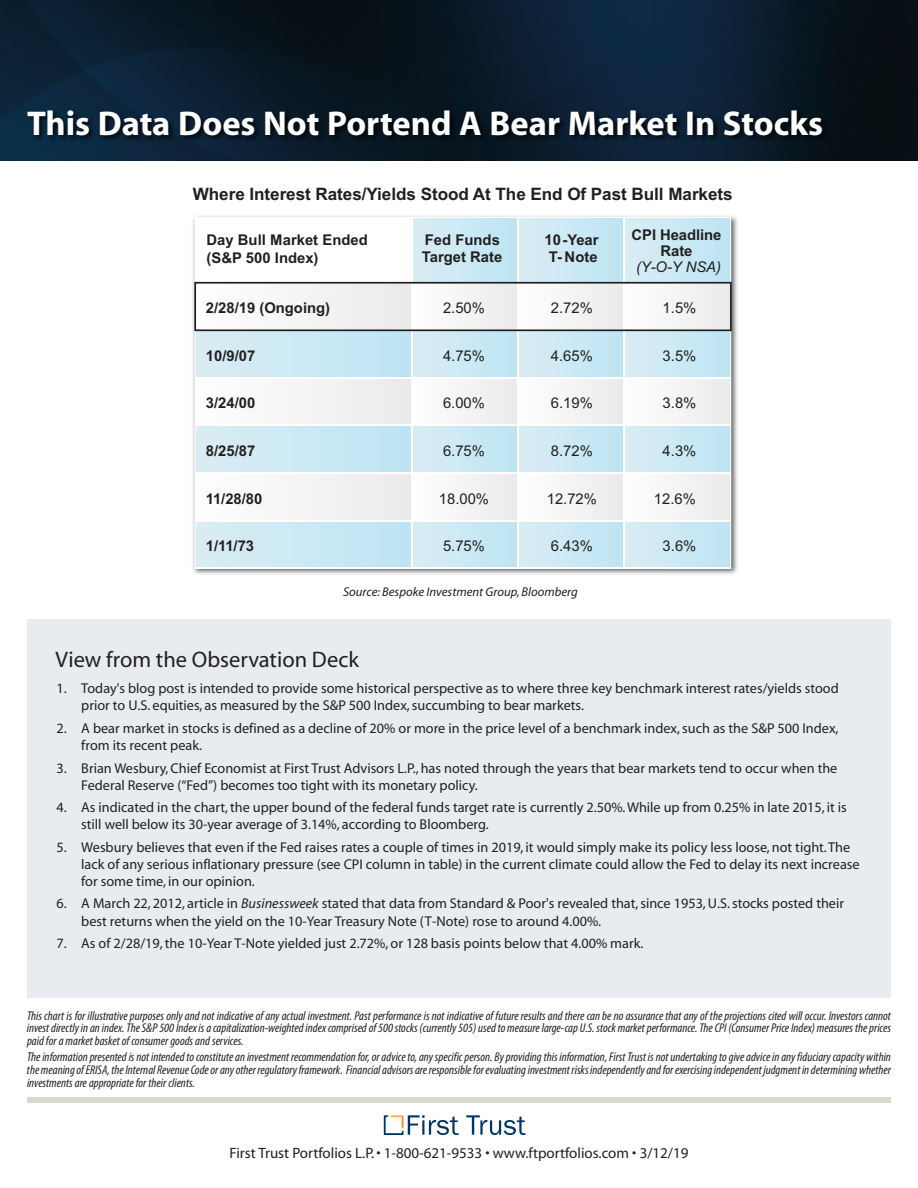
<style>
.page{position:relative;width:918px;height:1188px;background:#fff}
.page>*{position:absolute;margin:0;border:0;box-sizing:border-box;transform-origin:0 0}
.t1{font:700 34.5px "Myriad";color:#fff}
.t2{font:22.5px "Myriad";color:#231f20}
.t3{font:700 17.1px "Arial";letter-spacing:-.005em;color:#231f20}
.t4{font:15px "Myriad";color:#231f20}
.t5{font:700 14.85px/17px "Arial";color:#231f20}
.t6{font:14.85px "Arial";color:#231f20}
.t7{font:italic 14.85px "Arial";color:#231f20}
.t8{font:14.25px/17.1px "Myriad";color:#231f20}
.t9{font:italic condensed 12.75px/12.8px "Myriad Pro";color:#231f20;text-align:justify}
.t10{font:italic 12.75px "Myriad";color:#231f20}
.s1{font-style:italic}
</style>
<div class="page">
<div style="left:27px;top:620px;width:864px;height:378px;background:#e8ecf1"></div>
<img style="left:0;top:0;width:918px;height:161px">
<svg style="left:466px;top:1115px;width:60px;height:20px"></svg>
<svg style="left:384px;top:1115px;width:75px;height:20px"></svg>
<div style="left:27px;top:1097px;width:864px;height:6px;background:#dad8ca"></div>
<img style="left:21px;top:55px;width:882px;height:99px">
<img style="left:192px;top:216px;width:546px;height:359px">
<svg style="left:195px;top:217px;width:536px;height:352px"></svg>
<svg style="left:194px;top:282px;width:538px;height:49px"></svg>
<h1 class="t1" style="left:27px;top:110px;width:798px">This Data Does Not Portend A Bear Market In Stocks</h1>
<p class="t3" style="left:193px;top:182px;width:541px">Where Interest Rates/Yields Stood At The End Of Past Bull Markets</p>
<p class="t5" style="left:207px;top:231px;width:163px;line-height:18px">Day Bull Market Ended (S&amp;P 500 Index)</p>
<p class="t5" style="left:422px;top:232px;width:82px">Fed Funds<br>Target Rate</p>
<p class="t5" style="left:544px;top:232px;width:56px;text-align:center">10-Year<br>T- Note</p>
<p class="t5" style="left:206px;top:300px;width:126px">2/28/19 (Ongoing)</p>
<p class="t6" style="left:443px;top:298px;width:44px">2.50%</p>
<p class="t6" style="left:551px;top:298px;width:44px">2.72%</p>
<p class="t5" style="left:206px;top:347px;width:51px">10/9/07</p>
<p class="t6" style="left:443px;top:345px;width:44px">4.75%</p>
<p class="t6" style="left:551px;top:345px;width:44px">4.65%</p>
<p class="t5" style="left:206px;top:395px;width:51px">3/24/00</p>
<p class="t6" style="left:443px;top:393px;width:44px">6.00%</p>
<p class="t6" style="left:551px;top:393px;width:44px">6.19%</p>
<p class="t5" style="left:206px;top:442px;width:51px">8/25/87</p>
<p class="t6" style="left:443px;top:441px;width:44px">6.75%</p>
<p class="t6" style="left:551px;top:441px;width:44px">8.72%</p>
<p class="t5" style="left:206px;top:490px;width:58px">11/28/80</p>
<p class="t6" style="left:439px;top:488px;width:52px">18.00%</p>
<p class="t6" style="left:547px;top:488px;width:52px">12.72%</p>
<p class="t5" style="left:206px;top:538px;width:50px">1/11/73</p>
<p class="t6" style="left:443px;top:536px;width:44px">5.75%</p>
<p class="t6" style="left:551px;top:536px;width:44px">6.43%</p>
<p class="t5" style="left:632px;top:227px;width:91px;line-height:15.9px;text-align:center">CPI Headline<br>Rate</p>
<p class="t7" style="left:636px;top:258px;width:86px">(Y-O-Y NSA)</p>
<p class="t6" style="left:663px;top:298px;width:35px">1.5%</p>
<p class="t6" style="left:663px;top:345px;width:35px">3.5%</p>
<p class="t6" style="left:663px;top:393px;width:35px">3.8%</p>
<p class="t6" style="left:663px;top:441px;width:35px">4.3%</p>
<p class="t6" style="left:654px;top:488px;width:44px">12.6%</p>
<p class="t6" style="left:663px;top:536px;width:35px">3.6%</p>
<p class="t10" style="left:343px;top:587px;width:236px">Source: Bespoke Investment Group,Bloomberg</p>
<h2 class="t2" style="left:56px;top:651px;width:305px">View from the Observation Deck</h2>
<p class="t8" style="left:81px;top:681px;width:759px;text-indent:-25px">1. Today's blog post is intended to provide some historical perspective as to where three key benchmark interest rates/yields stood prior to U.S. equities, as measured by the S&amp;P 500 Index,succumbing to bear markets.</p>
<p class="t8" style="left:81px;top:721px;width:759px;text-indent:-25px">2. A bear market in stocks is defined as a decline of 20% or more in the price level of a benchmark index,such as the S&amp;P 500 Index, from its recent peak.</p>
<p class="t8" style="left:81px;top:760px;width:758px;text-indent:-25px">3. Brian Wesbury,Chief Economist at First Trust Advisors L.P., has noted through the years that bear markets tend to occur when the<br>Federal Reserve (“Fed”) becomes too tight with its monetary policy.</p>
<p class="t8" style="left:81px;top:800px;width:767px;text-indent:-25px">4. As indicated in the chart,the upper bound of the federal funds target rate is currently 2.50%.While up from 0.25% in late 2015, it is still well below its 30-year average of 3.14%, according to Bloomberg.</p>
<p class="t8" style="left:81px;top:840px;width:780px;text-indent:-25px">5. Wesbury believes that even if the Fed raises rates a couple of times in 2019, it would simply make its policy less loose, not tight.The lack of any serious inflationary pressure (see CPI column in table) in the current climate could allow the Fed to delay its next increase for some time, in our opinion.</p>
<p class="t8" style="left:81px;top:896px;width:764px;text-indent:-25px">6. A March 22, 2012, article in <span class="s1">Businessweek</span> stated that data from Standard &amp; Poor's revealed that,since 1953,U.S.stocks posted their best returns when the yield on the 10-Year Treasury Note (T-Note) rose to around 4.00%.</p>
<p class="t8" style="left:57px;top:936px;width:588px">7. As of 2/28/19,the 10-Year T-Note yielded just 2.72%, or 128 basis points below that 4.00% mark.</p>
<p class="t9" style="left:27px;top:1010px;width:866px">This chart is for illustrative purposes only and not indicative of any actual investment. Past performance is not indicative of future results and there can be no assurance that any of the projections cited will occur. Investors cannot investdirectlyinanindex.TheS&amp;P500Indexisacapitalization-weightedindexcomprisedof500stocks (currently505)usedtomeasurelarge-cap U.S. stockmarketperformance.TheCPI (ConsumerPriceIndex)measures theprices paid for a market basket of consumer goods and services.</p>
<p class="t9" style="left:27px;top:1052px;width:866px">Theinformationpresentedisnot intendedtoconstituteaninvestment recommendationfor,oradviceto,anyspecificperson. Byprovidingthis information,FirstTrust isnotundertakingtogiveadviceinanyfiduciarycapacity within themeaningofERISA, theInternalRevenueCodeoranyother regulatoryframework. Financialadvisorsareresponsibleforevaluatinginvestment risksindependentlyandforexercisingindependent judgment indeterminingwhether investments are appropriate for their clients.</p>
<p class="t4" style="left:230px;top:1148px;width:460px">First Trust Portfolios L.P.• 1-800-621-9533 • www.ftportfolios.com • 3/12/19</p>
</div>
